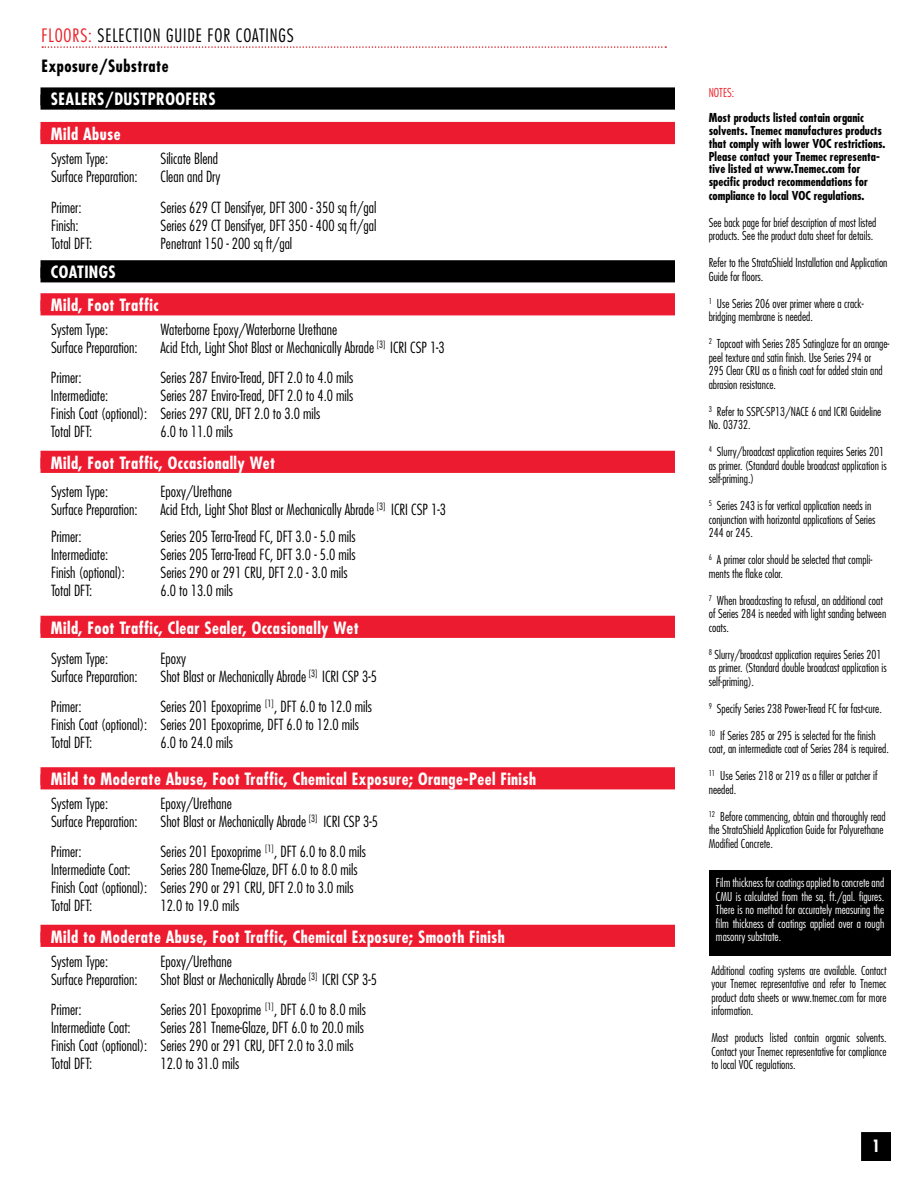
<style>
.page{position:relative;width:918px;height:1188px;background:#fff}
.page>*{position:absolute;margin:0;border:0;box-sizing:border-box;transform-origin:0 0}
.t1{font:300 condensed 18px "Futura Std";letter-spacing:.05em;color:#000}
.t2{font:700 condensed 16.5px/34.5px "Futura Std";letter-spacing:.025em;color:#fff}
.t3{font:700 condensed 16.5px "Futura Std";letter-spacing:.025em;color:#000}
.t4{font:300 condensed 15px/18px "Futura Std";color:#000}
.t5{font:300 condensed 12px/13.5px "Futura Std";color:#000}
.t6{font:700 condensed 12px/12.9px "Futura Std";color:#000}
.t7{font:300 condensed 12px/13.5px "Futura Std";color:#fff;text-align:justify}
.t8{font:300 condensed 12px "Futura Std";color:#ed1c24}
.s1{color:#ed1c24}
</style>
<div class="page">
<div style="left:709px;top:870px;width:182px;height:86px;background:#000"></div>
<div style="left:40px;top:87px;width:635px;height:18px;background:#000"></div>
<div style="left:40px;top:95px;width:635px;height:15px;background:#000"></div>
<div style="left:40px;top:122px;width:635px;height:18px;background:#ed1b2f"></div>
<div style="left:40px;top:129px;width:635px;height:15px;background:#ed1b2f"></div>
<div style="left:40px;top:260px;width:635px;height:18px;background:#000"></div>
<div style="left:40px;top:267px;width:635px;height:15px;background:#000"></div>
<div style="left:40px;top:293px;width:635px;height:18px;background:#ed1b2f"></div>
<div style="left:40px;top:300px;width:635px;height:15px;background:#ed1b2f"></div>
<div style="left:40px;top:451px;width:635px;height:18px;background:#ed1b2f"></div>
<div style="left:40px;top:458px;width:635px;height:15px;background:#ed1b2f"></div>
<div style="left:40px;top:616px;width:635px;height:18px;background:#ed1b2f"></div>
<div style="left:40px;top:623px;width:635px;height:15px;background:#ed1b2f"></div>
<div style="left:40px;top:767px;width:635px;height:18px;background:#ed1b2f"></div>
<div style="left:40px;top:774px;width:635px;height:15px;background:#ed1b2f"></div>
<div style="left:40px;top:925px;width:635px;height:18px;background:#ed1b2f"></div>
<div style="left:40px;top:932px;width:635px;height:15px;background:#ed1b2f"></div>
<svg style="left:42px;top:46px;width:624px;height:2px"></svg>
<div style="left:862px;top:1133px;width:28px;height:27px;background:#000"></div>
<div style="left:861px;top:1132px;width:30px;height:29px;border:2px solid #000"></div>
<p class="t1" style="left:41px;top:25px;width:254px"><span class="s1">FLOORS:</span> SELECTION GUIDE FOR COATINGS</p>
<p class="t3" style="left:41px;top:56px;width:129px">Exposure/Substrate</p>
<p class="t2" style="left:51px;top:82px;width:166px">SEALERS/DUSTPROOFERS<br>Mild Abuse</p>
<p class="t4" style="left:51px;top:149px;width:59px">System Type:</p>
<p class="t4" style="left:160px;top:149px;width:59px">Silicate Blend</p>
<p class="t4" style="left:51px;top:167px;width:88px">Surface Preparation:</p>
<p class="t4" style="left:160px;top:167px;width:62px">Clean and Dry</p>
<p class="t4" style="left:51px;top:199px;width:32px">Primer:</p>
<p class="t4" style="left:160px;top:199px;width:217px">Series 629 CT Densifyer, DFT 300 - 350 sq ft/gal</p>
<p class="t4" style="left:51px;top:217px;width:29px">Finish:</p>
<p class="t4" style="left:160px;top:217px;width:217px">Series 629 CT Densifyer, DFT 350 - 400 sq ft/gal</p>
<p class="t4" style="left:51px;top:235px;width:43px">Total DFT:</p>
<p class="t4" style="left:160px;top:235px;width:133px">Penetrant 150 - 200 sq ft/gal</p>
<p class="t2" style="left:51px;top:256px;width:109px;line-height:33px">COATINGS<br>Mild, Foot Traffic</p>
<p class="t4" style="left:51px;top:321px;width:59px">System Type:</p>
<p class="t4" style="left:160px;top:321px;width:178px">Waterborne Epoxy/Waterborne Urethane</p>
<p class="t4" style="left:51px;top:339px;width:88px">Surface Preparation:</p>
<p class="t4" style="left:160px;top:339px;width:286px">Acid Etch, Light Shot Blast or Mechanically Abrade <sup>[3]</sup> ICRI CSP 1-3</p>
<p class="t4" style="left:51px;top:369px;width:32px">Primer:</p>
<p class="t4" style="left:160px;top:369px;width:194px">Series 287 Enviro-Tread, DFT 2.0 to 4.0 mils</p>
<p class="t4" style="left:51px;top:387px;width:59px">Intermediate:</p>
<p class="t4" style="left:51px;top:387px;width:304px;text-indent:110px">Series 287 Enviro-Tread, DFT 2.0 to 4.0 mils<br>Finish Coat (optional): Series 297 CRU, DFT 2.0 to 3.0 mils<br>Total DFT:</p>
<p class="t4" style="left:160px;top:423px;width:74px">6.0 to 11.0 mils</p>
<p class="t2" style="left:51px;top:445px;width:226px">Mild, Foot Traffic, Occasionally Wet</p>
<p class="t4" style="left:51px;top:483px;width:59px">System Type:</p>
<p class="t4" style="left:160px;top:483px;width:73px">Epoxy/Urethane</p>
<p class="t4" style="left:51px;top:501px;width:88px">Surface Preparation:</p>
<p class="t4" style="left:160px;top:501px;width:287px">Acid Etch, Light Shot Blast or Mechanically Abrade <sup>[3]</sup> ICRI CSP 1-3</p>
<p class="t4" style="left:51px;top:528px;width:32px">Primer:</p>
<p class="t4" style="left:161px;top:528px;width:197px">Series 205 Terra-Tread FC, DFT 3.0 - 5.0 mils</p>
<p class="t4" style="left:51px;top:546px;width:59px">Intermediate:</p>
<p class="t4" style="left:160px;top:546px;width:197px">Series 205 Terra-Tread FC, DFT 3.0 - 5.0 mils</p>
<p class="t4" style="left:51px;top:564px;width:76px">Finish (optional):</p>
<p class="t4" style="left:160px;top:564px;width:189px">Series 290 or 291 CRU, DFT 2.0 - 3.0 mils</p>
<p class="t4" style="left:51px;top:582px;width:43px">Total DFT:</p>
<p class="t4" style="left:160px;top:582px;width:74px">6.0 to 13.0 mils</p>
<p class="t2" style="left:51px;top:610px;width:309px">Mild, Foot Traffic, Clear Sealer, Occasionally Wet</p>
<p class="t4" style="left:51px;top:649px;width:59px">System Type:</p>
<p class="t4" style="left:160px;top:649px;width:27px">Epoxy</p>
<p class="t4" style="left:51px;top:667px;width:88px">Surface Preparation:</p>
<p class="t4" style="left:160px;top:667px;width:218px">Shot Blast or Mechanically Abrade <sup>[3]</sup> ICRI CSP 3-5</p>
<p class="t4" style="left:51px;top:697px;width:32px">Primer:</p>
<p class="t4" style="left:51px;top:697px;width:323px;text-indent:109px">Series 201 Epoxoprime <sup>[1]</sup>, DFT 6.0 to 12.0 mils<br>Finish Coat (optional): Series 201 Epoxoprime, DFT 6.0 to 12.0 mils<br>Total DFT:</p>
<p class="t4" style="left:161px;top:733px;width:74px">6.0 to 24.0 mils</p>
<p class="t2" style="left:51px;top:762px;width:487px">Mild to Moderate Abuse, Foot Traffic, Chemical Exposure; Orange-Peel Finish</p>
<p class="t4" style="left:51px;top:795px;width:59px">System Type:</p>
<p class="t4" style="left:160px;top:795px;width:73px">Epoxy/Urethane</p>
<p class="t4" style="left:51px;top:813px;width:88px">Surface Preparation:</p>
<p class="t4" style="left:160px;top:813px;width:219px">Shot Blast or Mechanically Abrade <sup>[3]</sup> ICRI CSP 3-5</p>
<p class="t4" style="left:51px;top:843px;width:32px">Primer:</p>
<p class="t4" style="left:160px;top:843px;width:207px">Series 201 Epoxoprime <sup>[1]</sup>, DFT 6.0 to 8.0 mils</p>
<p class="t4" style="left:51px;top:861px;width:81px">Intermediate Coat:</p>
<p class="t4" style="left:51px;top:861px;width:308px;text-indent:110px">Series 280 Tneme-Glaze, DFT 6.0 to 8.0 mils<br>Finish Coat (optional): Series 290 or 291 CRU, DFT 2.0 to 3.0 mils<br>Total DFT:</p>
<p class="t4" style="left:161px;top:897px;width:80px">12.0 to 19.0 mils</p>
<p class="t2" style="left:51px;top:919px;width:455px">Mild to Moderate Abuse, Foot Traffic, Chemical Exposure; Smooth Finish</p>
<p class="t4" style="left:51px;top:952px;width:59px">System Type:</p>
<p class="t4" style="left:160px;top:952px;width:73px">Epoxy/Urethane</p>
<p class="t4" style="left:51px;top:970px;width:88px">Surface Preparation:</p>
<p class="t4" style="left:160px;top:970px;width:218px">Shot Blast or Mechanically Abrade <sup>[3]</sup> ICRI CSP 3-5</p>
<p class="t4" style="left:51px;top:1000px;width:32px">Primer:</p>
<p class="t4" style="left:160px;top:1000px;width:207px">Series 201 Epoxoprime <sup>[1]</sup>, DFT 6.0 to 8.0 mils</p>
<p class="t4" style="left:51px;top:1018px;width:81px">Intermediate Coat:</p>
<p class="t4" style="left:51px;top:1018px;width:314px;text-indent:110px">Series 281 Tneme-Glaze, DFT 6.0 to 20.0 mils<br>Finish Coat (optional): Series 290 or 291 CRU, DFT 2.0 to 3.0 mils<br>Total DFT:</p>
<p class="t4" style="left:161px;top:1054px;width:80px">12.0 to 31.0 mils</p>
<p class="t8" style="left:709px;top:85px;width:27px">NOTES:</p>
<p class="t6" style="left:709px;top:112px;width:178px">Most products listed contain organic solvents. Tnemec manufactures products that comply with lower VOC restrictions.<br>Please contact your Tnemec representa&shy;tive listed at www.Tnemec.com for specific product recommendations for compliance to local VOC regulations.</p>
<p class="t5" style="left:709px;top:215px;width:169px">See back page for brief description of most listed products. See the product data sheet for details.</p>
<p class="t5" style="left:709px;top:256px;width:180px">Refer to the StrataShield Installation and Application<br>Guide for floors.</p>
<p class="t5" style="left:709px;top:296px;width:156px"><sup>1</sup> Use Series 206 over primer where a crack&shy;bridging membrane is needed.</p>
<p class="t5" style="left:709px;top:337px;width:182px"><sup>2</sup> Topcoat with Series 285 Satinglaze for an orange&shy;peel texture and satin finish. Use Series 294 or<br>295 Clear CRU as a finish coat for added stain and abrasion resistance.</p>
<p class="t5" style="left:709px;top:404px;width:174px"><sup>3</sup> Refer to SSPC-SP13/NACE 6 and ICRI Guideline<br>No. 03732.</p>
<p class="t5" style="left:709px;top:445px;width:179px"><sup>4</sup> Slurry/broadcast application requires Series 201 as primer. (Standard double broadcast application is self-priming.)</p>
<p class="t5" style="left:709px;top:499px;width:168px"><sup>5</sup> Series 243 is for vertical application needs in conjunction with horizontal applications of Series<br>244 or 245.</p>
<p class="t5" style="left:709px;top:553px;width:165px"><sup>6</sup> A primer color should be selected that compli&shy;ments the flake color.</p>
<p class="t5" style="left:709px;top:593px;width:179px"><sup>7</sup> When broadcasting to refusal, an additional coat of Series 284 is needed with light sanding between coats.</p>
<p class="t5" style="left:709px;top:647px;width:179px"><sup>8</sup> Slurry/broadcast application requires Series 201 as primer. (Standard double broadcast application is self-priming).</p>
<p class="t5" style="left:709px;top:701px;width:175px"><sup>9</sup> Specify Series 238 Power-Tread FC for fast-cure.</p>
<p class="t5" style="left:709px;top:728px;width:182px"><sup>10</sup> If Series 285 or 295 is selected for the finish coat, an intermediate coat of Series 284 is required.</p>
<p class="t5" style="left:709px;top:769px;width:170px"><sup>11</sup> Use Series 218 or 219 as a filler or patcher if needed.</p>
<p class="t5" style="left:709px;top:809px;width:178px"><sup>12</sup> Before commencing, obtain and thoroughly read the StrataShield Application Guide for Polyurethane<br>Modified Concrete.</p>
<p class="t7" style="left:716px;top:876px;width:170px">Film thickness for coatings applied to concrete and CMU is calculated from the sq. ft./gal. figures.<br>There is no method for accurately measuring the film thickness of coatings applied over a rough masonry substrate.</p>
<p class="t5" style="left:712px;top:963px;width:176px;text-align:justify">Additional coating systems are available. Contact your Tnemec representative and refer to Tnemec product data sheets or www.tnemec.com for more information.</p>
<p class="t5" style="left:712px;top:1031px;width:176px;text-align:justify">Most products listed contain organic solvents.<br>Contact your Tnemec representative for compliance to local VOC regulations.</p>
<p class="t2" style="left:872px;top:1129px;width:10px">1</p>
</div>
